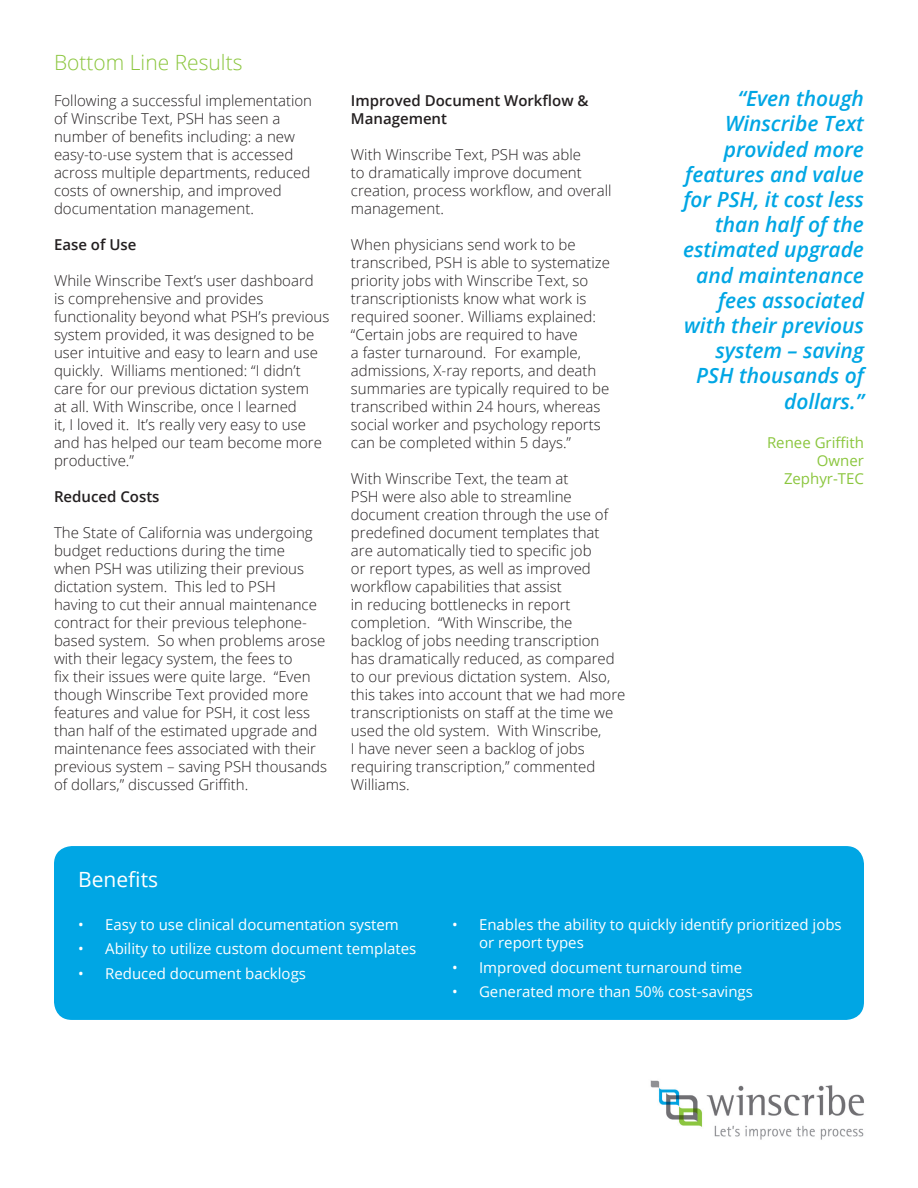
<style>
.page{position:relative;width:918px;height:1188px;background:#fff}
.page>*{position:absolute;margin:0;border:0;box-sizing:border-box;transform-origin:0 0}
.t1{font:italic 600 21px/25.2px "Open Sans";color:#00a6e4;text-align:right}
.t2{font:300 21px "Open Sans";color:#8bc63e}
.t3{font:21px "Open Sans";color:#fff}
.t4{font:300 15px/18px "Open Sans";color:#231f20}
.t5{font:15px/18px "Open Sans";color:#fff}
.t6{font:600 15px/18px "Open Sans";color:#231f20}
.t7{font:15px "Open Sans";color:#8bc63e}
</style>
<div class="page">
<img style="left:650px;top:1080px;width:214px;height:60px">
<div style="left:54px;top:846px;width:810px;height:174px;background:#00a6e4;border-radius:18px"></div>
<p class="t2" style="left:54px;top:48px;width:190px">Bottom Line Results</p>
<p class="t4" style="left:54px;top:91px;width:260px">Following a successful implementation of Winscribe Text, PSH has seen a number of benefits including: a new easy-to-use system that is accessed across multiple departments, reduced costs of ownership, and improved documentation management.</p>
<p class="t6" style="left:54px;top:235px;width:84px">Ease of Use</p>
<p class="t4" style="left:54px;top:271px;width:277px">While Winscribe Text’s user dashboard<br>is comprehensive and provides functionality beyond what PSH’s previous system provided, it was designed to be user intuitive and easy to learn and use quickly. Williams mentioned: “I didn’t care for our previous dictation system<br>at all. With Winscribe, once I learned<br>it, I loved it. It’s really very easy to use and has helped our team become more productive.”</p>
<p class="t6" style="left:54px;top:487px;width:107px">Reduced Costs</p>
<p class="t4" style="left:54px;top:523px;width:275px">The State of California was undergoing budget reductions during the time<br>when PSH was utilizing their previous dictation system. This led to PSH<br>having to cut their annual maintenance contract for their previous telephone&shy;based system. So when problems arose with their legacy system, the fees to<br>fix their issues were quite large. “Even though Winscribe Text provided more features and value for PSH, it cost less than half of the estimated upgrade and maintenance fees associated with their previous system – saving PSH thousands of dollars,” discussed Griffith.</p>
<p class="t6" style="left:351px;top:91px;width:239px">Improved Document Workflow &amp;<br>Management</p>
<p class="t4" style="left:351px;top:145px;width:262px">With Winscribe Text, PSH was able<br>to dramatically improve document creation, process workflow, and overall management.</p>
<p class="t4" style="left:351px;top:235px;width:261px">When physicians send work to be transcribed, PSH is able to systematize priority jobs with Winscribe Text, so transcriptionists know what work is required sooner. Williams explained: “Certain jobs are required to have<br>a faster turnaround. For example, admissions, X-ray reports, and death summaries are typically required to be transcribed within 24 hours, whereas social worker and psychology reports can be completed within 5 days.”</p>
<p class="t4" style="left:351px;top:469px;width:276px">With Winscribe Text, the team at<br>PSH were also able to streamline document creation through the use of predefined document templates that<br>are automatically tied to specific job<br>or report types, as well as improved workflow capabilities that assist<br>in reducing bottlenecks in report completion. “With Winscribe, the backlog of jobs needing transcription has dramatically reduced, as compared to our previous dictation system. Also, this takes into account that we had more transcriptionists on staff at the time we used the old system. With Winscribe,<br>I have never seen a backlog of jobs requiring transcription,” commented Williams.</p>
<p class="t1" style="left:683px;top:86px;width:182px">“Even though<br>Winscribe Text provided more features and value for PSH, it cost less than half of the estimated upgrade and maintenance fees associated with their previous system – saving<br>PSH thousands of dollars.”</p>
<p class="t7" style="left:767px;top:432px;width:98px">Renee Griffith</p>
<p class="t7" style="left:817px;top:450px;width:49px">Owner</p>
<p class="t7" style="left:784px;top:468px;width:81px">Zephyr-TEC</p>
<p class="t3" style="left:78px;top:865px;width:81px">Benefits</p>
<p class="t5" style="left:78px;top:915px;width:322px">• Easy to use clinical documentation system</p>
<p class="t5" style="left:78px;top:940px;width:340px">• Ability to utilize custom document templates</p>
<p class="t5" style="left:78px;top:964px;width:229px">• Reduced document backlogs</p>
<p class="t5" style="left:479px;top:915px;width:364px;text-indent:-27px">• Enables the ability to quickly identify prioritized jobs or report types</p>
<p class="t5" style="left:452px;top:958px;width:292px">• Improved document turnaround time</p>
<p class="t5" style="left:452px;top:983px;width:302px">• Generated more than 50% cost-savings</p>
</div>
